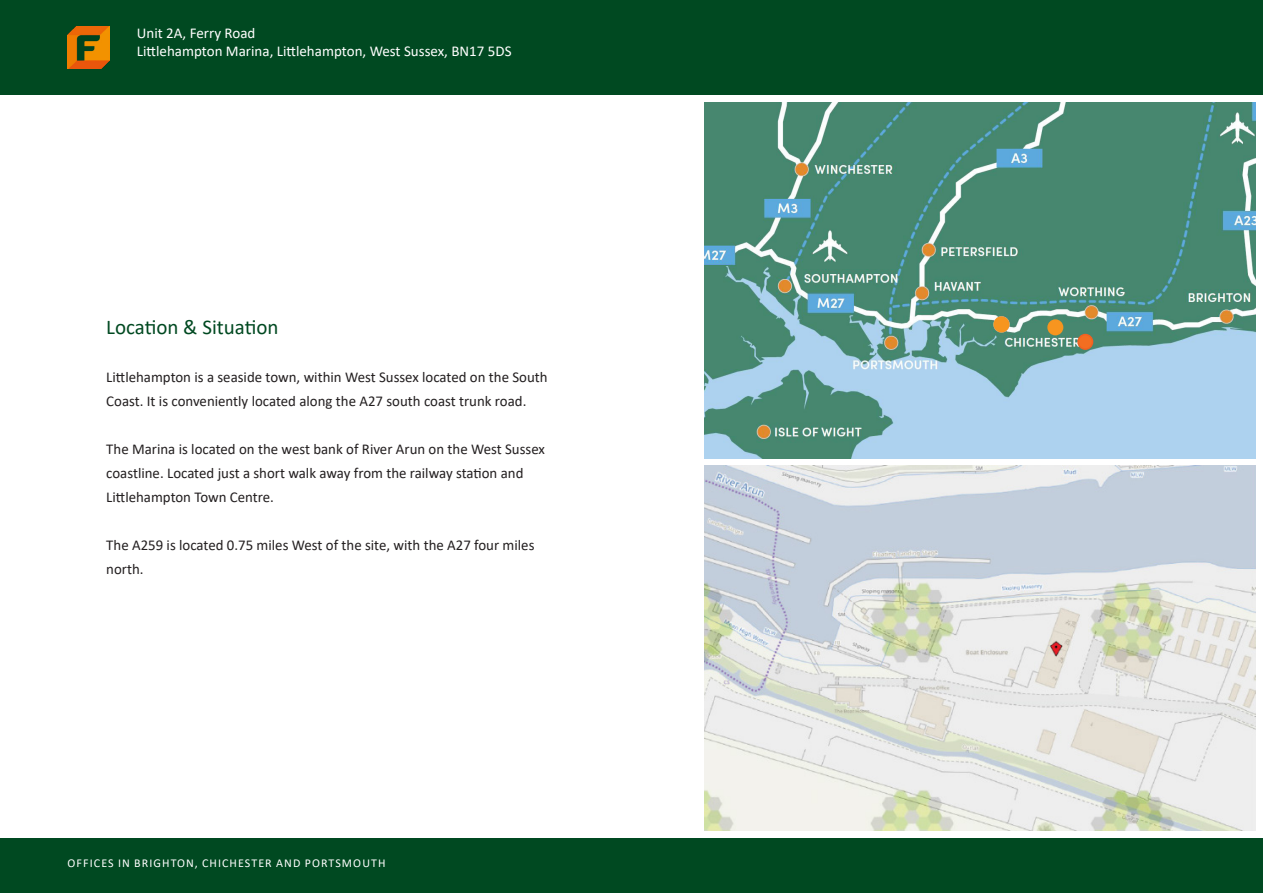
<style>
.page{position:relative;width:1263px;height:893px;background:#fff}
.page>*{position:absolute;margin:0;border:0;box-sizing:border-box;transform-origin:0 0}
.Flude_-_Sub_Header{font:21px "Calibri";color:#004921}
.Flude_-_Standard_Paragraph_Text{font:15px/24px "Calibri";color:#231f20}
.t1{font:15px "Calibri";color:#fff}
.t2{font:12px "Calibri";letter-spacing:.09em;color:#fff}
</style>
<div class="page">
<div style="left:0;top:0;width:1263px;height:95px;background:#004921"></div>
<img style="left:67px;top:26px;width:43px;height:42px">
<div style="left:0;top:838px;width:1263px;height:55px;background:#004921"></div>
<img style="left:705px;top:465px;width:550px;height:366px">
<img style="left:705px;top:102px;width:550px;height:356px">
<div style="left:994px;top:317px;width:15px;height:15px;background:#f7951f;border-radius:50%"></div>
<div style="left:993px;top:316px;width:16px;height:16px;border:2px solid #f7951f;border-radius:50%"></div>
<div style="left:1048px;top:320px;width:14px;height:15px;background:#f7951f;border-radius:50%"></div>
<div style="left:1047px;top:319px;width:16px;height:16px;border:2px solid #f7951f;border-radius:50%"></div>
<div style="left:1078px;top:335px;width:14px;height:14px;background:#f36e21;border-radius:50%"></div>
<div style="left:1077px;top:334px;width:16px;height:16px;border:2px solid #f26021;border-radius:50%"></div>
<p class="t1" style="left:137px;top:22px;width:120px">Unit 2A, Ferry Road</p>
<p class="t1" style="left:137px;top:40px;width:376px">Littlehampton Marina, Littlehampton, West Sussex, BN17 5DS</p>
<p class="Flude_-_Sub_Header" style="left:106px;top:313px;width:174px">Location &amp; Situation</p>
<p class="Flude_-_Standard_Paragraph_Text" style="left:106px;top:365px;width:443px">Littlehampton is a seaside town, within West Sussex located on the South<br>Coast. It is conveniently located along the A27 south coast trunk road.</p>
<p class="Flude_-_Standard_Paragraph_Text" style="left:106px;top:437px;width:440px">The Marina is located on the west bank of River Arun on the West Sussex coastline. Located just a short walk away from the railway station and<br>Littlehampton Town Centre.</p>
<p class="Flude_-_Standard_Paragraph_Text" style="left:106px;top:533px;width:430px">The A259 is located 0.75 miles West of the site, with the A27 four miles north.</p>
<p class="t2" style="left:68px;top:855px;width:319px">OFFICES IN BRIGHTON, CHICHESTER AND PORTSMOUTH</p>
</div>
